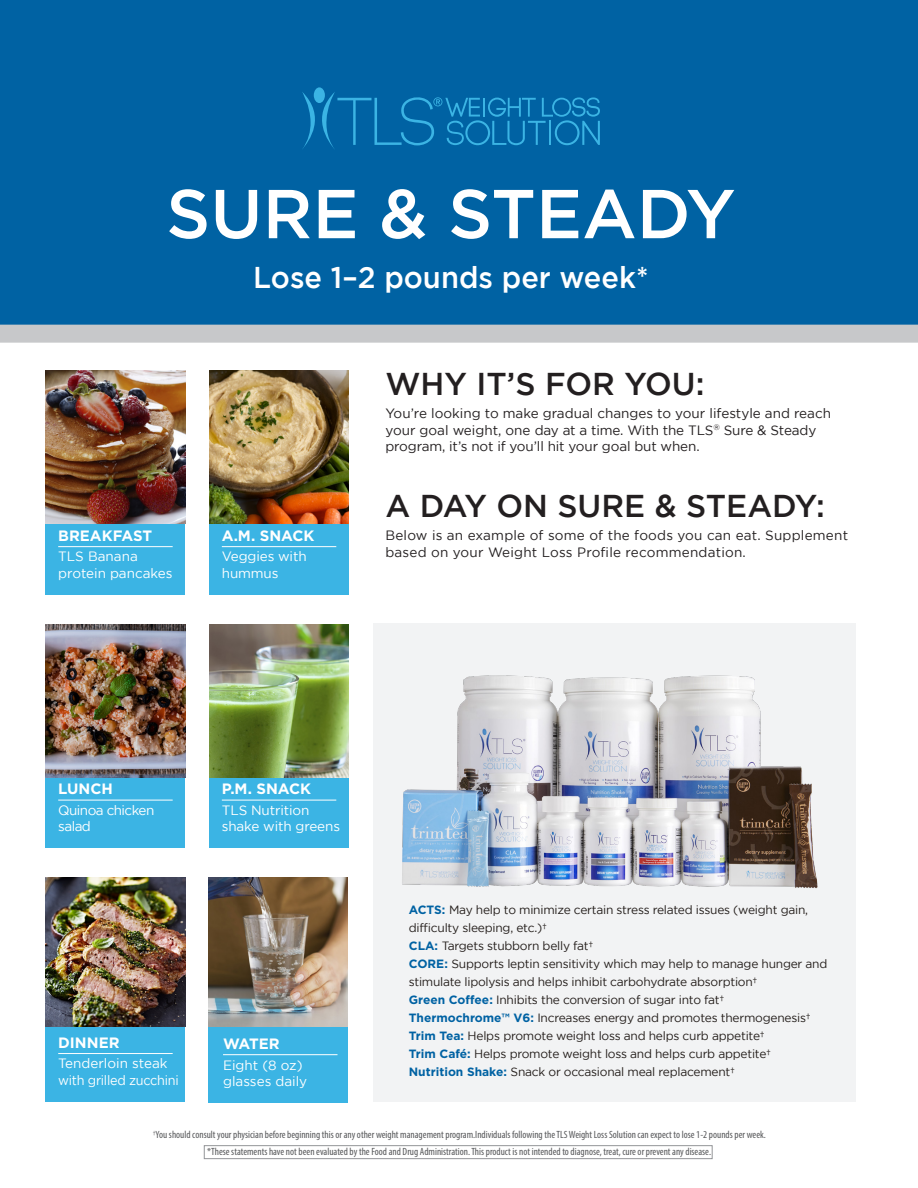
<style>
.page{position:relative;width:918px;height:1188px;background:#fff}
.page>*{position:absolute;margin:0;border:0;box-sizing:border-box;transform-origin:0 0}
.t1{font:500 69px "Gotham";color:#fff}
.t2{font:500 31.5px "Gotham";color:#231f20}
.t3{font:500 30px "Gotham";color:#fff}
.t4{font:700 15px "Gotham";color:#fff}
.t5{font:13.5px/16.5px "Gotham";color:#231f20}
.t6{font:13.5px/16.5px "Gotham";letter-spacing:-.01em;color:#fff}
.t7{font:13.5px/16.5px "Gotham";letter-spacing:-.04em;color:#fff}
.t8{font:12px/18px "Gotham";letter-spacing:-.02em;color:#241e1b}
.t9{font:condensed 10.5px "Myriad Pro";color:#57585a}
.s1{font-weight:700;color:#0062a3}
</style>
<div class="page">
<div style="left:373px;top:623px;width:483px;height:478px;background:#f2f3f4"></div>
<div style="left:0;top:0;width:918px;height:343px;background:#0062a3"></div>
<img style="left:402px;top:675px;width:416px;height:214px">
<div style="left:314px;top:87px;width:11px;height:16px;background:#3bb4e4;border-radius:50%"></div>
<svg style="left:302px;top:91px;width:298px;height:59px;background:#096fad"></svg>
<div style="left:46px;top:1025px;width:139px;height:76px;background:#3bb4e4"></div>
<div style="left:46px;top:518px;width:139px;height:76px;background:#3bb4e4"></div>
<div style="left:210px;top:518px;width:139px;height:76px;background:#3bb4e4"></div>
<div style="left:46px;top:772px;width:139px;height:76px;background:#3bb4e4"></div>
<div style="left:210px;top:772px;width:139px;height:76px;background:#3bb4e4"></div>
<hr style="left:58px;top:546px;width:115px;height:1px;background:#fff">
<hr style="left:222px;top:546px;width:114px;height:1px;background:#fff">
<hr style="left:58px;top:800px;width:115px;height:1px;background:#fff">
<hr style="left:222px;top:800px;width:114px;height:1px;background:#fff">
<hr style="left:58px;top:1053px;width:115px;height:1px;background:#fff">
<div style="left:209px;top:1026px;width:139px;height:76px;background:#3bb4e4"></div>
<hr style="left:223px;top:1054px;width:115px;height:1px;background:#fff">
<img style="left:209px;top:878px;width:139px;height:148px">
<img style="left:210px;top:371px;width:139px;height:152px">
<img style="left:46px;top:624px;width:139px;height:154px">
<img style="left:46px;top:371px;width:139px;height:152px">
<img style="left:210px;top:624px;width:139px;height:154px">
<img style="left:46px;top:878px;width:139px;height:148px">
<div style="left:204px;top:1145px;width:508px;height:14px;border:1px solid #939598"></div>
<p class="t1" style="left:166px;top:175px;width:571px">SURE &amp; STEADY</p>
<p class="t3" style="left:253px;top:261px;width:397px">Lose 1–2 pounds per week*</p>
<p class="t4" style="left:58px;top:526px;width:95px">BREAKFAST</p>
<p class="t6" style="left:58px;top:548px;width:116px">TLS Banana protein pancakes</p>
<p class="t4" style="left:222px;top:526px;width:94px">A.M. SNACK</p>
<p class="t6" style="left:222px;top:548px;width:86px">Veggies with hummus</p>
<p class="t2" style="left:385px;top:366px;width:321px">WHY IT’S FOR YOU:</p>
<p class="t5" style="left:385px;top:405px;width:447px">You’re looking to make gradual changes to your lifestyle and reach your goal weight, one day at a time. With the TLS<sup>®</sup> Sure &amp; Steady program, it’s not if you’ll hit your goal but when.</p>
<p class="t2" style="left:385px;top:488px;width:441px">A DAY ON SURE &amp; STEADY:</p>
<p class="t5" style="left:385px;top:527px;width:464px">Below is an example of some of the foods you can eat. Supplement based on your Weight Loss Profile recommendation.</p>
<p class="t4" style="left:58px;top:779px;width:56px">LUNCH</p>
<p class="t4" style="left:222px;top:779px;width:91px">P.M. SNACK</p>
<p class="t7" style="left:58px;top:802px;width:98px">Quinoa chicken salad</p>
<p class="t6" style="left:222px;top:802px;width:120px">TLS Nutrition shake with greens</p>
<p class="t4" style="left:58px;top:1033px;width:63px">DINNER</p>
<p class="t6" style="left:58px;top:1055px;width:122px">Tenderloin steak with grilled zucchini</p>
<p class="t4" style="left:223px;top:1034px;width:58px">WATER</p>
<p class="t6" style="left:223px;top:1056px;width:81px">Eight (8 oz)</p>
<p class="t6" style="left:223px;top:1073px;width:86px">glasses daily</p>
<p class="t8" style="left:409px;top:901px;width:401px"><span class="s1">ACTS:</span> May help to minimize certain stress related issues (weight gain, difficulty sleeping, etc.)†</p>
<p class="t8" style="left:409px;top:937px;width:186px"><span class="s1">CLA:</span> Targets stubborn belly fat†</p>
<p class="t8" style="left:409px;top:955px;width:420px"><span class="s1">CORE:</span> Supports leptin sensitivity which may help to manage hunger and stimulate lipolysis and helps inhibit carbohydrate absorption†</p>
<p class="t8" style="left:409px;top:991px;width:317px"><span class="s1">Green Coffee:</span> Inhibits the conversion of sugar into fat†</p>
<p class="t8" style="left:409px;top:1009px;width:403px"><span class="s1">Thermochrome™ V6:</span> Increases energy and promotes thermogenesis†</p>
<p class="t8" style="left:409px;top:1027px;width:357px"><span class="s1">Trim Tea:</span> Helps promote weight loss and helps curb appetite†</p>
<p class="t8" style="left:409px;top:1045px;width:364px"><span class="s1">Trim Café:</span> Helps promote weight loss and helps curb appetite†</p>
<p class="t8" style="left:409px;top:1063px;width:328px"><span class="s1">Nutrition Shake:</span> Snack or occasional meal replacement†</p>
<p class="t9" style="left:153px;top:1128px;width:614px"><sup>†</sup>You should consult your physician before beginning this or any other weight management program.Individuals following the TLS Weight Loss Solution can expect to lose 1-2 pounds per week.</p>
<p class="t9" style="left:207px;top:1145px;width:505px">*These statements have not been evaluated by the Food and Drug Administration. This product is not intended to diagnose, treat, cure or prevent any disease.</p>
</div>
